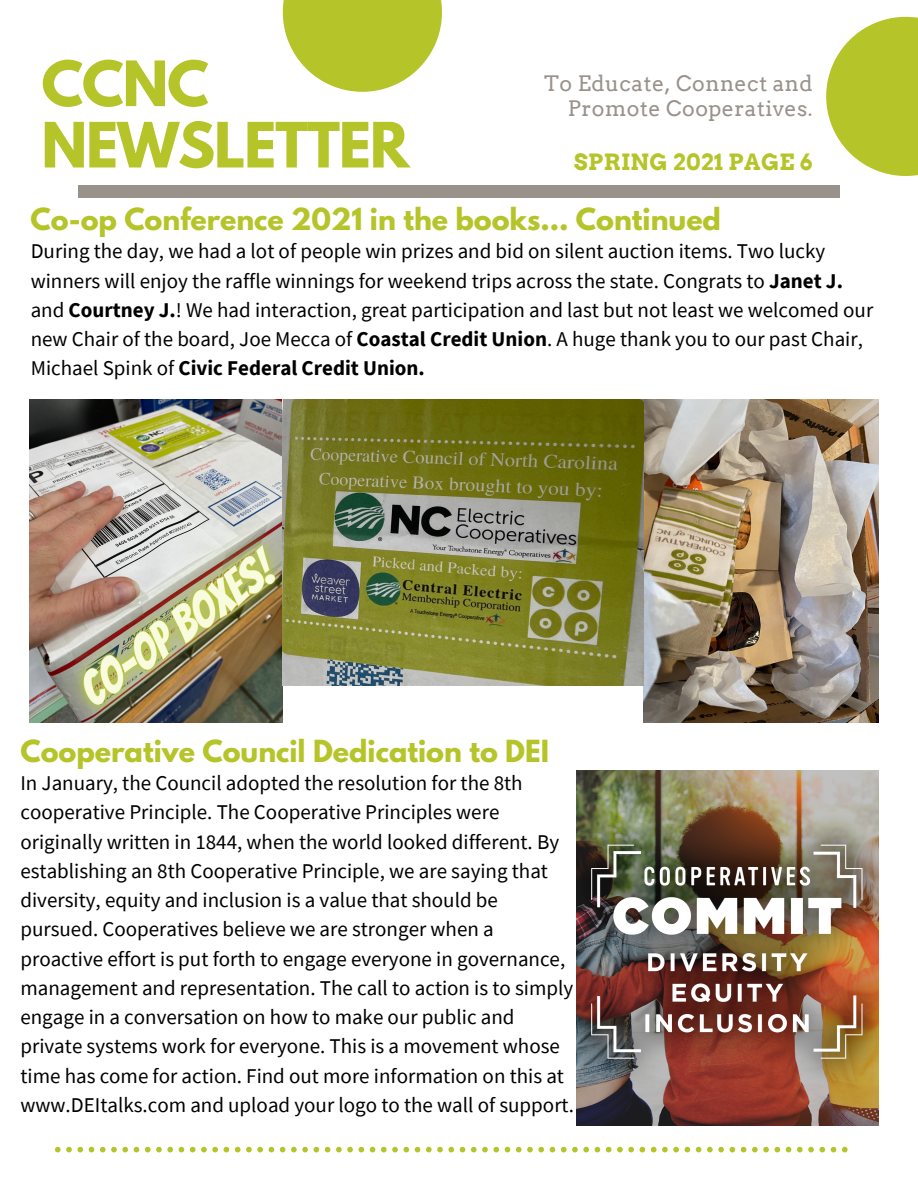
<style>
.page{position:relative;width:918px;height:1188px;background:#fff}
.page>*{position:absolute;margin:0;border:0;box-sizing:border-box;transform-origin:0 0}
.t1{font:700 55.35px/61.3px "League Spartan";letter-spacing:-.02em;color:#b5c428}
.t2{font:700 27px "League Spartan";color:#b5c428}
.t3{font:700 22.5px "Arvo";letter-spacing:.02em;color:#b5c428}
.t4{font:21.3px/24.8px "Arvo";letter-spacing:.02em;color:#99928a;text-align:right}
.t5{font:21px/29.2px "Source Sans Pro";color:#000}
.s1{font-weight:700}
</style>
<div class="page">
<div style="left:78px;top:186px;width:761px;height:11px;background:#99928a"></div>
<svg style="left:283px;top:0;width:159px;height:92px"></svg>
<svg style="left:826px;top:17px;width:92px;height:159px"></svg>
<img style="left:30px;top:400px;width:253px;height:53px">
<img style="left:644px;top:400px;width:235px;height:323px">
<img style="left:283px;top:400px;width:361px;height:286px">
<img style="left:577px;top:771px;width:301px;height:354px">
<img style="left:29px;top:453px;width:347px;height:270px">
<svg style="left:55px;top:1147px;width:793px;height:5px"></svg>
<p class="t1" style="left:41px;top:60px;width:370px">CCNC<br>NEWSLETTER</p>
<p class="t4" style="left:544px;top:71px;width:270px">To Educate, Connect and<br>Promote Cooperatives.</p>
<p class="t3" style="left:574px;top:148px;width:240px">SPRING 2021 PAGE 6</p>
<p class="t2" style="left:31px;top:206px;width:692px">Co-op Conference 2021 in the books... Continued</p>
<p class="t5" style="left:31px;top:236px;width:844px">During the day, we had a lot of people win prizes and bid on silent auction items. Two lucky winners will enjoy the raffle winnings for weekend trips across the state. Congrats to <span class="s1">Janet J. </span>and <span class="s1">Courtney J.</span>! We had interaction, great participation and last but not least we welcomed our new Chair of the board, Joe Mecca of <span class="s1">Coastal Credit Union</span>. A huge thank you to our past Chair, Michael Spink of <span class="s1">Civic Federal Credit Union.</span></p>
<p class="t2" style="left:20px;top:738px;width:530px">Cooperative Council Dedication to DEI</p>
<p class="t5" style="left:20px;top:768px;width:555px">In January, the Council adopted the resolution for the 8th cooperative Principle. The Cooperative Principles were originally written in 1844, when the world looked different. By establishing an 8th Cooperative Principle, we are saying that diversity, equity and inclusion is a value that should be pursued. Cooperatives believe we are stronger when a proactive effort is put forth to engage everyone in governance, management and representation. The call to action is to simply engage in a conversation on how to make our public and private systems work for everyone. This is a movement whose time has come for action. Find out more information on this at www.DEItalks.com and upload your logo to the wall of support.</p>
</div>
